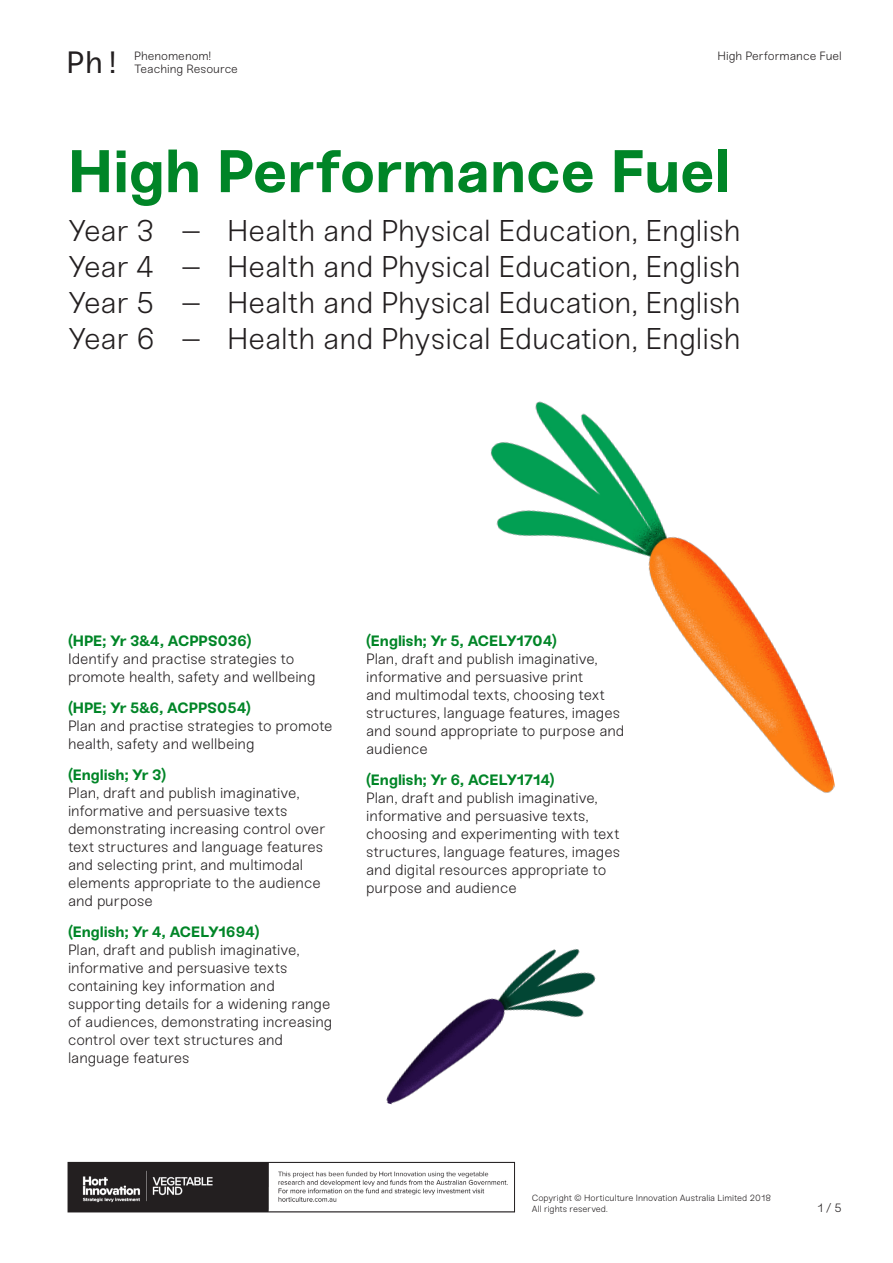
<style>
.page{position:relative;width:893px;height:1263px;background:#fff}
.page>*{position:absolute;margin:0;border:0;box-sizing:border-box;transform-origin:0 0}
.H1__Bold___Black{font:700 60px "Sneak";color:#008527}
.t1{font:30.75px "Sneak Mono";color:#231f20}
.H3__No_Space_after{font:300 30px "Sneak";letter-spacing:-.005em;color:#231f20}
.Body_10{font:300 15px/18px "Sneak";letter-spacing:-.005em;color:#231f20}
.Furniture{font:300 12px "Sneak";color:#231f20}
.Body_10-2{font:300 9px/10.8px "Sneak";letter-spacing:-.005em;color:#231f20}
.s1{font-weight:700;color:#008527}
</style>
<div class="page">
<img style="left:490px;top:401px;width:345px;height:392px">
<img style="left:386px;top:949px;width:210px;height:156px">
<img style="left:70px;top:1164px;width:438px;height:46px">
<div style="left:68px;top:1162px;width:447px;height:50px;border:1px solid #231f20"></div>
<h2 class="t1" style="left:66px;top:44px;width:57px">Ph!</h2>
<p class="Furniture" style="left:134px;top:48px;width:78px">Phenomenom!</p>
<p class="Furniture" style="left:134px;top:62px;width:105px">Teaching Resource</p>
<p class="Furniture" style="left:717px;top:48px;width:126px">High Performance Fuel</p>
<p class="H1__Bold___Black" style="left:68px;top:134px;width:664px">High Performance Fuel</p>
<p class="H3__No_Space_after" style="left:68px;top:213px;width:674px">Year 3 – Health and Physical Education, English</p>
<p class="H3__No_Space_after" style="left:68px;top:249px;width:674px">Year 4 – Health and Physical Education, English</p>
<p class="H3__No_Space_after" style="left:68px;top:285px;width:674px">Year 5 – Health and Physical Education, English</p>
<p class="H3__No_Space_after" style="left:68px;top:321px;width:674px">Year 6 – Health and Physical Education, English</p>
<p class="Body_10" style="left:68px;top:632px;width:249px"><span class="s1">(HPE; Yr 3&amp;4, ACPPS036)<br></span>Identify and practise strategies to promote health, safety and wellbeing</p>
<p class="Body_10" style="left:68px;top:699px;width:266px"><span class="s1">(HPE; Yr 5&amp;6, ACPPS054)<br></span>Plan and practise strategies to promote health, safety and wellbeing</p>
<p class="Body_10" style="left:68px;top:766px;width:259px"><span class="s1">(English; Yr 3)<br></span>Plan, draft and publish imaginative, informative and persuasive texts demonstrating increasing control over text structures and language features and selecting print, and multimodal elements appropriate to the audience and purpose</p>
<p class="Body_10" style="left:68px;top:923px;width:266px"><span class="s1">(English; Yr 4, ACELY1694)<br></span>Plan, draft and publish imaginative, informative and persuasive texts containing key information and supporting details for a widening range of audiences, demonstrating increasing control over text structures and language features</p>
<p class="Body_10" style="left:366px;top:632px;width:260px"><span class="s1">(English; Yr 5, ACELY1704)<br></span>Plan, draft and publish imaginative, informative and persuasive print<br>and multimodal texts, choosing text structures, language features, images and sound appropriate to purpose and audience</p>
<p class="Body_10" style="left:366px;top:771px;width:255px"><span class="s1">(English; Yr 6, ACELY1714)<br></span>Plan, draft and publish imaginative, informative and persuasive texts, choosing and experimenting with text structures, language features, images and digital resources appropriate to purpose and audience</p>
<p class="Body_10-2" style="left:532px;top:1193px;width:241px">Copyright © Horticulture Innovation Australia Limited 2018<br>All rights reserved.</p>
<p class="Furniture" style="left:817px;top:1201px;width:26px">1 / 5</p>
</div>
